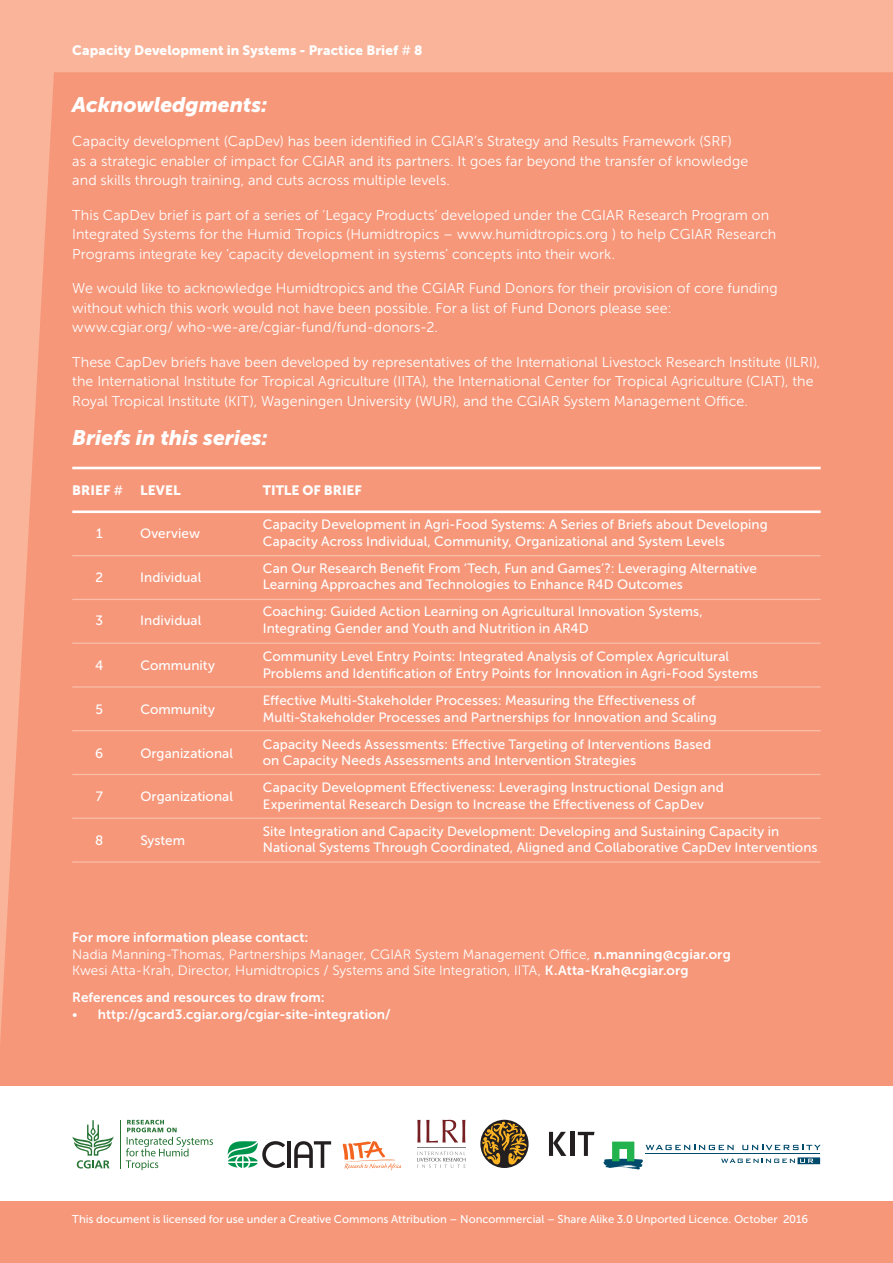
<style>
.page{position:relative;width:893px;height:1263px;background:#f9b49a}
.page>*{position:absolute;margin:0;border:0;box-sizing:border-box;transform-origin:0 0}
.t1{font:italic 21px "Museo Sans 900";letter-spacing:-.005em;color:#fff}
.t2{font:14.25px/19.5px "Museo Sans 300";letter-spacing:.005em;color:#fff}
.t3{font:13.5px/16.5px "Museo Sans 500";letter-spacing:.005em;color:#fff}
.t4{font:13.5px/16.5px "Museo Sans 300";letter-spacing:.01em;color:#fff}
.t5{font:13.5px "Museo Sans 700";letter-spacing:.005em;color:#fff}
.t6{font:13.5px "Museo Sans 900";letter-spacing:.005em;color:#fff}
.t7{font:11.25px "Museo Sans 500";color:#fff}
.s1{font-family:"Museo Sans 500"}
.s2{font-family:"Museo Sans 700"}
.s3{font-family:"Museo Sans 300"}
</style>
<div class="page">
<div style="left:0;top:72px;width:893px;height:1191px;background:#f6977a"></div>
<div style="left:0;top:1086px;width:893px;height:115px;background:#fff"></div>
<hr style="left:287px;top:1141px;width:4px;height:27px;background:#231f20">
<svg style="left:294px;top:1141px;width:37px;height:27px"></svg>
<svg style="left:228px;top:1141px;width:57px;height:27px"></svg>
<svg style="left:417px;top:1120px;width:48px;height:22px"></svg>
<hr style="left:417px;top:1147px;width:48px;height:1px;background:#808285">
<svg style="left:417px;top:1151px;width:48px;height:17px"></svg>
<svg style="left:343px;top:1141px;width:58px;height:29px"></svg>
<svg style="left:72px;top:1120px;width:42px;height:48px"></svg>
<svg style="left:126px;top:1120px;width:87px;height:50px"></svg>
<hr style="left:120px;top:1120px;width:1px;height:48px;background:#267434">
<svg style="left:603px;top:1141px;width:218px;height:28px"></svg>
<svg style="left:480px;top:1120px;width:49px;height:48px"></svg>
<svg style="left:481px;top:1121px;width:45px;height:43px;background:#8a6f3c"></svg>
<svg style="left:549px;top:1132px;width:17px;height:24px"></svg>
<hr style="left:570px;top:1132px;width:4px;height:24px;background:#231f20">
<svg style="left:578px;top:1132px;width:16px;height:24px"></svg>
<hr style="left:72px;top:467px;width:749px;height:2px;background:#fff">
<hr style="left:72px;top:510px;width:749px;height:3px;background:#fff">
<hr style="left:72px;top:555px;width:749px;height:1px;background:#fabda6">
<hr style="left:72px;top:599px;width:749px;height:1px;background:#fabda6">
<hr style="left:72px;top:642px;width:749px;height:2px;background:#fabda6">
<hr style="left:72px;top:686px;width:749px;height:2px;background:#fabda6">
<hr style="left:72px;top:730px;width:749px;height:1px;background:#fabda6">
<hr style="left:72px;top:774px;width:749px;height:1px;background:#fabda6">
<hr style="left:72px;top:817px;width:749px;height:2px;background:#fabda6">
<hr style="left:72px;top:861px;width:749px;height:2px;background:#fabda6">
<p class="t6" style="left:72px;top:43px;width:352px">Capacity Development in Systems - Practice Brief <span class="s1">#</span> 8</p>
<h1 class="t1" style="left:72px;top:92px;width:197px">Acknowledgments:</h1>
<p class="t2" style="left:72px;top:131px;width:677px">Capacity development (CapDev) has been identified in CGIAR’s Strategy and Results Framework (SRF) as a strategic enabler of impact for CGIAR and its partners. It goes far beyond the transfer of knowledge and skills through training, and cuts across multiple levels.</p>
<p class="t2" style="left:72px;top:205px;width:705px">This CapDev brief is part of a series of ‘Legacy Products’ developed under the CGIAR Research Program on<br>Integrated Systems for the Humid Tropics (Humidtropics – www.humidtropics.org ) to help CGIAR Research<br>Programs integrate key ‘capacity development in systems’ concepts into their work.</p>
<p class="t2" style="left:72px;top:278px;width:707px">We would like to acknowledge Humidtropics and the CGIAR Fund Donors for their provision of core funding without which this work would not have been possible. For a list of Fund Donors please see:<br>www.cgiar.org/ who-we-are/cgiar-fund/fund-donors-2.</p>
<p class="t2" style="left:72px;top:352px;width:750px">These CapDev briefs have been developed by representatives of the International Livestock Research Institute (ILRI), the International Institute for Tropical Agriculture (IITA), the International Center for Tropical Agriculture (CIAT), the<br>Royal Tropical Institute (KIT), Wageningen University (WUR), and the CGIAR System Management Office.</p>
<h1 class="t1" style="left:72px;top:425px;width:197px">Briefs in this series:</h1>
<p class="t6" style="left:72px;top:482px;width:52px">BRIEF <span class="s1">#</span></p>
<p class="t6" style="left:140px;top:482px;width:42px">LEVEL</p>
<p class="t6" style="left:263px;top:482px;width:101px">TITLE OF BRIEF</p>
<p class="t3" style="left:96px;top:525px;width:8px">1</p>
<p class="t3" style="left:140px;top:525px;width:61px">Overview</p>
<p class="t3" style="left:263px;top:516px;width:506px">Capacity Development in Agri-Food Systems: A Series of Briefs about Developing<br>Capacity Across Individual, Community, Organizational and System Levels</p>
<p class="t3" style="left:95px;top:569px;width:9px">2</p>
<p class="t3" style="left:140px;top:569px;width:63px">Individual</p>
<p class="t3" style="left:263px;top:560px;width:496px">Can Our Research Benefit From ‘Tech, Fun and Games’?: Leveraging Alternative<br>Learning Approaches and Technologies to Enhance R4D Outcomes</p>
<p class="t3" style="left:95px;top:612px;width:9px">3</p>
<p class="t3" style="left:140px;top:612px;width:63px">Individual</p>
<p class="t3" style="left:263px;top:603px;width:442px">Coaching: Guided Action Learning on Agricultural Innovation Systems,<br>Integrating Gender and Youth and Nutrition in AR4D</p>
<p class="t3" style="left:95px;top:657px;width:10px">4</p>
<p class="t3" style="left:140px;top:657px;width:76px">Community</p>
<p class="t3" style="left:263px;top:648px;width:497px">Community Level Entry Points: Integrated Analysis of Complex Agricultural<br>Problems and Identification of Entry Points for Innovation in Agri-Food Systems</p>
<p class="t3" style="left:96px;top:701px;width:9px">5</p>
<p class="t3" style="left:140px;top:701px;width:76px">Community</p>
<p class="t3" style="left:263px;top:692px;width:455px">Effective Multi-Stakeholder Processes: Measuring the Effectiveness of<br>Multi-Stakeholder Processes and Partnerships for Innovation and Scaling</p>
<p class="t3" style="left:95px;top:745px;width:10px">6</p>
<p class="t3" style="left:140px;top:745px;width:94px">Organizational</p>
<p class="t3" style="left:263px;top:736px;width:450px">Capacity Needs Assessments: Effective Targeting of Interventions Based on Capacity Needs Assessments and Intervention Strategies</p>
<p class="t3" style="left:96px;top:788px;width:9px">7</p>
<p class="t3" style="left:140px;top:788px;width:94px">Organizational</p>
<p class="t3" style="left:263px;top:779px;width:462px">Capacity Development Effectiveness: Leveraging Instructional Design and<br>Experimental Research Design to Increase the Effectiveness of CapDev</p>
<p class="t3" style="left:95px;top:832px;width:10px">8</p>
<p class="t3" style="left:140px;top:832px;width:46px">System</p>
<p class="t3" style="left:263px;top:823px;width:556px">Site Integration and Capacity Development: Developing and Sustaining Capacity in<br>National Systems Through Coordinated, Aligned and Collaborative CapDev Interventions</p>
<p class="t5" style="left:72px;top:930px;width:238px">For more information please contact:</p>
<p class="t4" style="left:72px;top:946px;width:660px">Nadia Manning-Thomas, Partnerships Manager, CGIAR System Management Office, <span class="s2">n.manning@cgiar.org<br></span>Kwesi Atta-Krah, Director, Humidtropics / Systems and Site Integration, IITA, <span class="s2">K.Atta-Krah@cgiar.org</span></p>
<p class="t5" style="left:72px;top:990px;width:254px">References and resources to draw from:</p>
<p class="t5" style="left:72px;top:1006px;width:320px"><span class="s3">•</span> http://gcard3.cgiar.org/cgiar-site-integration/</p>
<p class="t7" style="left:72px;top:1212px;width:737px">This document is licensed for use under a Creative Commons Attribution – Noncommercial – Share Alike 3.0 Unported Licence. October 2016</p>
</div>
